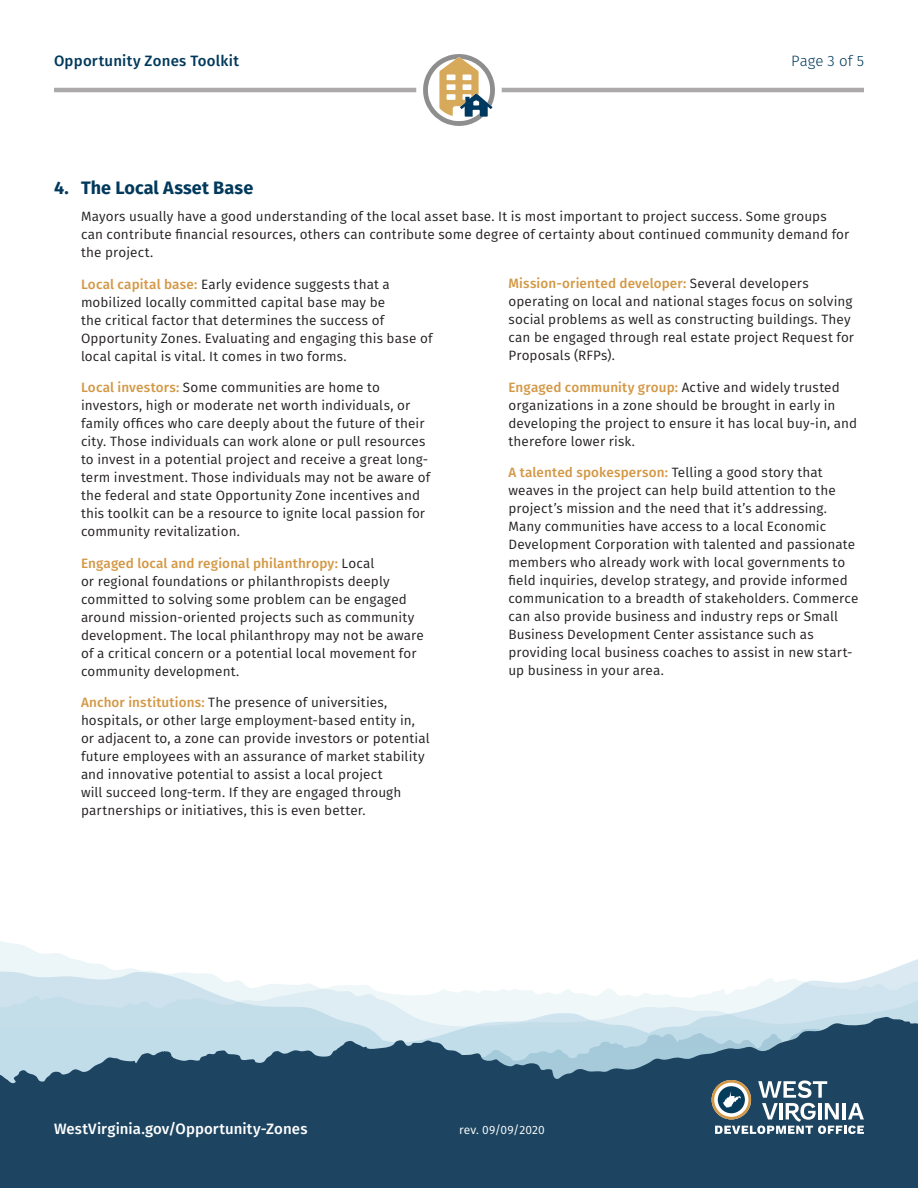
<style>
.page{position:relative;width:918px;height:1188px;background:#fff}
.page>*{position:absolute;margin:0;border:0;box-sizing:border-box;transform-origin:0 0}
.t1{font:700 18px "Fira Sans";letter-spacing:.005em;color:#00395c}
.t2{font:500 15px "Fira Sans";letter-spacing:.005em;color:#fff}
.t3{font:500 15px "Fira Sans";letter-spacing:.015em;color:#00395c}
.t4{font:300 15px "Fira Sans";letter-spacing:.005em;color:#00395c}
.t5{font:13.5px/18px "Fira Sans";letter-spacing:.01em;color:#231f20}
.t6{font:12px "Fira Sans";letter-spacing:.015em;color:#fff}
.s1{font-weight:500;color:#d39846}
</style>
<div class="page">
<hr style="left:54px;top:88px;width:810px;height:4px;background:#aba9a9">
<svg style="left:0;top:956px;width:918px;height:60px"></svg>
<svg style="left:0;top:1016px;width:918px;height:172px;background:#436880"></svg>
<div style="left:416px;top:47px;width:86px;height:86px;background:#fff;border-radius:50%"></div>
<svg style="left:423px;top:54px;width:72px;height:72px"></svg>
<svg style="left:712px;top:1080px;width:152px;height:54px"></svg>
<p class="t3" style="left:54px;top:48px;width:186px">Opportunity Zones Toolkit</p>
<p class="t4" style="left:791px;top:50px;width:74px">Page 3 of 5</p>
<h1 class="t1" style="left:54px;top:173px;width:201px">4. The Local Asset Base</h1>
<p class="t5" style="left:81px;top:207px;width:770px">Mayors usually have a good understanding of the local asset base. It is most important to project success. Some groups can contribute financial resources, others can contribute some degree of certainty about continued community demand for the project.</p>
<p class="t5" style="left:81px;top:275px;width:353px"><span class="s1">Local capital base:</span> Early evidence suggests that a mobilized locally committed capital base may be<br>the critical factor that determines the success of Opportunity Zones. Evaluating and engaging this base of local capital is vital. It comes in two forms.</p>
<p class="t5" style="left:81px;top:378px;width:351px"><span class="s1">Local investors:</span> Some communities are home to investors, high or moderate net worth individuals, or family offices who care deeply about the future of their city. Those individuals can work alone or pull resources to invest in a potential project and receive a great long&shy;term investment. Those individuals may not be aware of the federal and state Opportunity Zone incentives and this toolkit can be a resource to ignite local passion for community revitalization.</p>
<p class="t5" style="left:81px;top:554px;width:344px"><span class="s1">Engaged local and regional philanthropy:</span> Local<br>or regional foundations or philanthropists deeply committed to solving some problem can be engaged around mission-oriented projects such as community development. The local philanthropy may not be aware of a critical concern or a potential local movement for community development.</p>
<p class="t5" style="left:81px;top:693px;width:350px"><span class="s1">Anchor institutions:</span> The presence of universities, hospitals, or other large employment-based entity in, or adjacent to, a zone can provide investors or potential future employees with an assurance of market stability and innovative potential to assist a local project<br>will succeed long-term. If they are engaged through partnerships or initiatives, this is even better.</p>
<p class="t5" style="left:509px;top:274px;width:347px"><span class="s1">Mission-oriented developer:</span> Several developers operating on local and national stages focus on solving social problems as well as constructing buildings. They can be engaged through real estate project Request for Proposals (RFPs).</p>
<p class="t5" style="left:509px;top:378px;width:350px"><span class="s1">Engaged community group:</span> Active and widely trusted organizations in a zone should be brought in early in developing the project to ensure it has local buy-in, and therefore lower risk.</p>
<p class="t5" style="left:509px;top:463px;width:351px"><span class="s1">A talented spokesperson:</span> Telling a good story that weaves in the project can help build attention to the project’s mission and the need that it’s addressing.<br>Many communities have access to a local Economic Development Corporation with talented and passionate members who already work with local governments to field inquiries, develop strategy, and provide informed communication to a breadth of stakeholders. Commerce can also provide business and industry reps or Small Business Development Center assistance such as providing local business coaches to assist in new start&shy;up business in your area.</p>
<p class="t2" style="left:54px;top:1116px;width:255px">WestVirginia.gov/Opportunity-Zones</p>
<p class="t6" style="left:459px;top:1121px;width:87px">rev. 09/09/2020</p>
</div>
